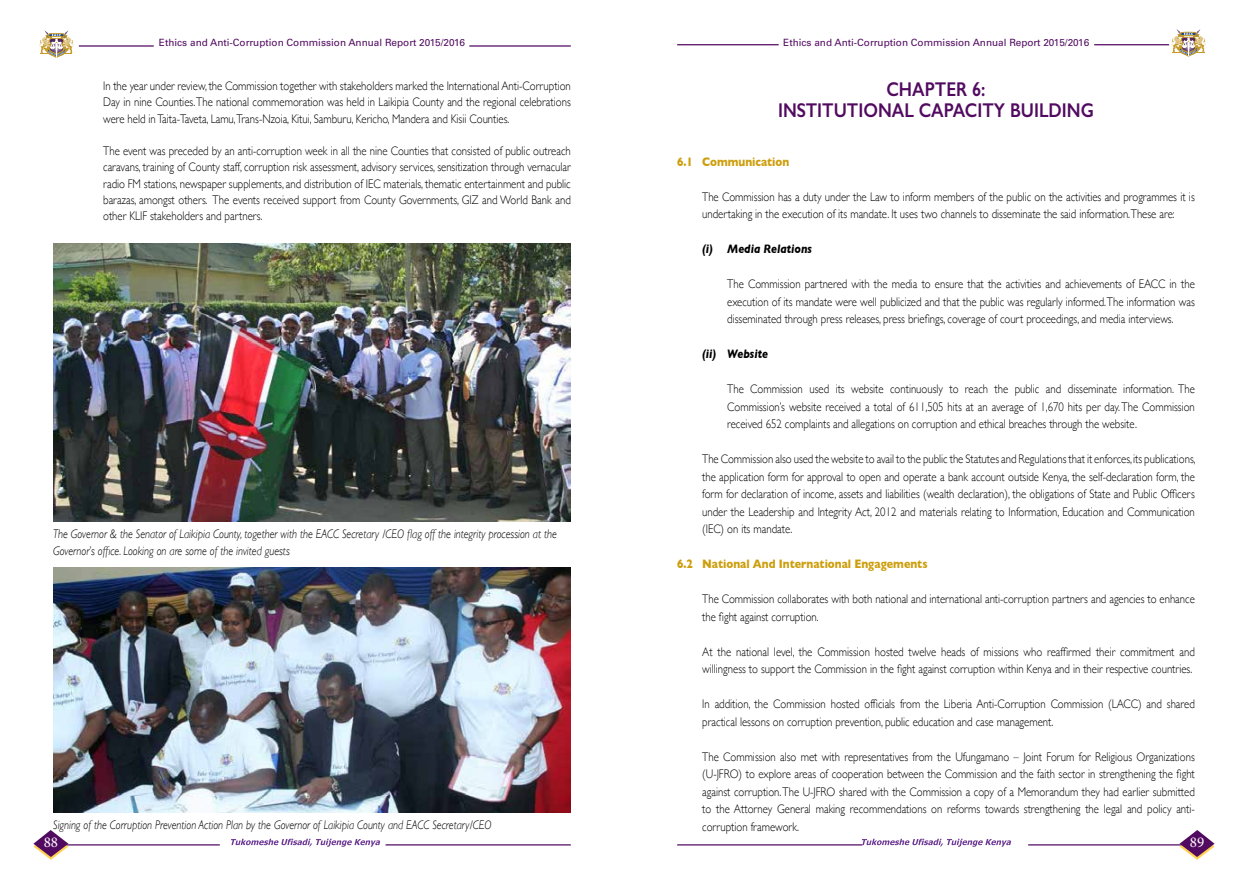
<style>
.page{position:relative;width:1248px;height:886px;background:#fff}
.page>*{position:absolute;margin:0;border:0;box-sizing:border-box;transform-origin:0 0}
.t1{font:600 20px/21.2px "Gill Sans";color:#520a61;text-align:center;scale:.86 1}
.t2{font:15px "Minion Pro";color:#fff}
.t3{font:300 12.5px/17.5px "Gill Sans";color:#000;text-align:justify;scale:.86 1}
.t4{font:italic 300 12.5px/17.5px "Gill Sans";color:#000;scale:.86 1}
.t5{font:700 12.5px "Gill Sans";color:#cd9e0c;scale:.86 1}
.t6{font:italic 700 12.5px "Gill Sans";color:#000;scale:.86 1}
.t7{font:10px "Univers";color:#520a61}
</style>
<div class="page">
<hr style="left:1028px;top:844px;width:156px;height:1px;background:#520a61">
<hr style="left:677px;top:844px;width:185px;height:1px;background:#520a61">
<svg style="left:1179px;top:830px;width:35px;height:30px"></svg>
<hr style="left:63px;top:844px;width:157px;height:1px;background:#520a61">
<hr style="left:385px;top:844px;width:185px;height:1px;background:#520a61">
<svg style="left:33px;top:830px;width:35px;height:30px"></svg>
<svg style="left:861px;top:839px;width:150px;height:8px"></svg>
<svg style="left:231px;top:839px;width:149px;height:8px"></svg>
<svg style="left:1171px;top:29px;width:34px;height:27px"></svg>
<hr style="left:677px;top:44px;width:101px;height:1px;background:#520a61">
<hr style="left:1094px;top:44px;width:74px;height:1px;background:#520a61">
<svg style="left:40px;top:30px;width:33px;height:28px"></svg>
<hr style="left:469px;top:45px;width:101px;height:2px;background:#520a61">
<hr style="left:79px;top:45px;width:75px;height:2px;background:#520a61">
<img style="left:53px;top:243px;width:517px;height:278px">
<img style="left:53px;top:568px;width:517px;height:244px">
<p class="t7" style="left:159px;top:36px;width:307px">Ethics and Anti-Corruption Commission Annual Report 2015/2016</p>
<p class="t7" style="left:783px;top:36px;width:307px">Ethics and Anti-Corruption Commission Annual Report 2015/2016</p>
<p class="t3" style="left:103px;top:77px;width:545px;line-height:16.2px">In the year under review, the Commission together with stakeholders marked the International Anti-Corruption Day in nine Counties. The national commemoration was held in Laikipia County and the regional celebrations were held in Taita-Taveta, Lamu,Trans-Nzoia, Kitui, Samburu, Kericho, Mandera and Kisii Counties.</p>
<p class="t3" style="left:103px;top:142px;width:545px;line-height:16.2px">The event was preceded by an anti-corruption week in all the nine Counties that consisted of public outreach caravans, training of County staff, corruption risk assessment, advisory services, sensitization through vernacular radio FM stations, newspaper supplements, and distribution of IEC materials, thematic entertainment and public barazas, amongst others. The events received support from County Governments, GIZ and World Bank and other KLIF stakeholders and partners.</p>
<h1 class="t1" style="left:778px;top:78px;width:368px">CHAPTER 6:<br>INSTITUTIONAL CAPACITY BUILDING</h1>
<p class="t5" style="left:677px;top:151px;width:132px">6.1 Communication</p>
<p class="t3" style="left:702px;top:187px;width:574px">The Commission has a duty under the Law to inform members of the public on the activities and programmes it is undertaking in the execution of its mandate. It uses two channels to disseminate the said information.These are:</p>
<p class="t6" style="left:702px;top:242px;width:129px">(i) Media Relations</p>
<p class="t3" style="left:727px;top:275px;width:545px">The Commission partnered with the media to ensure that the activities and achievements of EACC in the execution of its mandate were well publicized and that the public was regularly informed. The information was disseminated through press releases, press briefings, coverage of court proceedings, and media interviews.</p>
<p class="t6" style="left:702px;top:347px;width:78px">(ii) Website</p>
<p class="t3" style="left:727px;top:380px;width:545px">The Commission used its website continuously to reach the public and disseminate information. The Commission’s website received a total of 611,505 hits at an average of 1,670 hits per day. The Commission received 652 complaints and allegations on corruption and ethical breaches through the website.</p>
<p class="t3" style="left:702px;top:450px;width:575px">The Commission also used the website to avail to the public the Statutes and Regulations that it enforces, its publications, the application form for approval to open and operate a bank account outside Kenya, the self-declaration form, the form for declaration of income, assets and liabilities (wealth declaration), the obligations of State and Public Officers under the Leadership and Integrity Act, 2012 and materials relating to Information, Education and Communication (IEC) on its mandate.</p>
<p class="t5" style="left:677px;top:554px;width:292px">6.2 National And International Engagements</p>
<p class="t3" style="left:702px;top:590px;width:574px">The Commission collaborates with both national and international anti-corruption partners and agencies to enhance the fight against corruption.</p>
<p class="t3" style="left:702px;top:642px;width:574px">At the national level, the Commission hosted twelve heads of missions who reaffirmed their commitment and willingness to support the Commission in the fight against corruption within Kenya and in their respective countries.</p>
<p class="t3" style="left:702px;top:695px;width:574px">In addition, the Commission hosted officials from the Liberia Anti-Corruption Commission (LACC) and shared practical lessons on corruption prevention, public education and case management.</p>
<p class="t3" style="left:702px;top:747px;width:574px">The Commission also met with representatives from the Ufungamano – Joint Forum for Religious Organizations (U-JFRO) to explore areas of cooperation between the Commission and the faith sector in strengthening the fight against corruption. The U-JFRO shared with the Commission a copy of a Memorandum they had earlier submitted to the Attorney General making recommendations on reforms towards strengthening the legal and policy anti&shy;corruption framework.</p>
<p class="t4" style="left:53px;top:525px;width:587px">The Governor &amp; the Senator of Laikipia County, together with the EACC Secretary /CEO flag off the integrity procession at the<br>Governor’s office. Looking on are some of the invited guests</p>
<p class="t4" style="left:53px;top:816px;width:511px">Signing of the Corruption Prevention Action Plan by the Governor of Laikipia County and EACC Secretary/CEO</p>
<p class="t2" style="left:44px;top:832px;width:16px">88</p>
<p class="t2" style="left:1189px;top:832px;width:16px">89</p>
</div>
